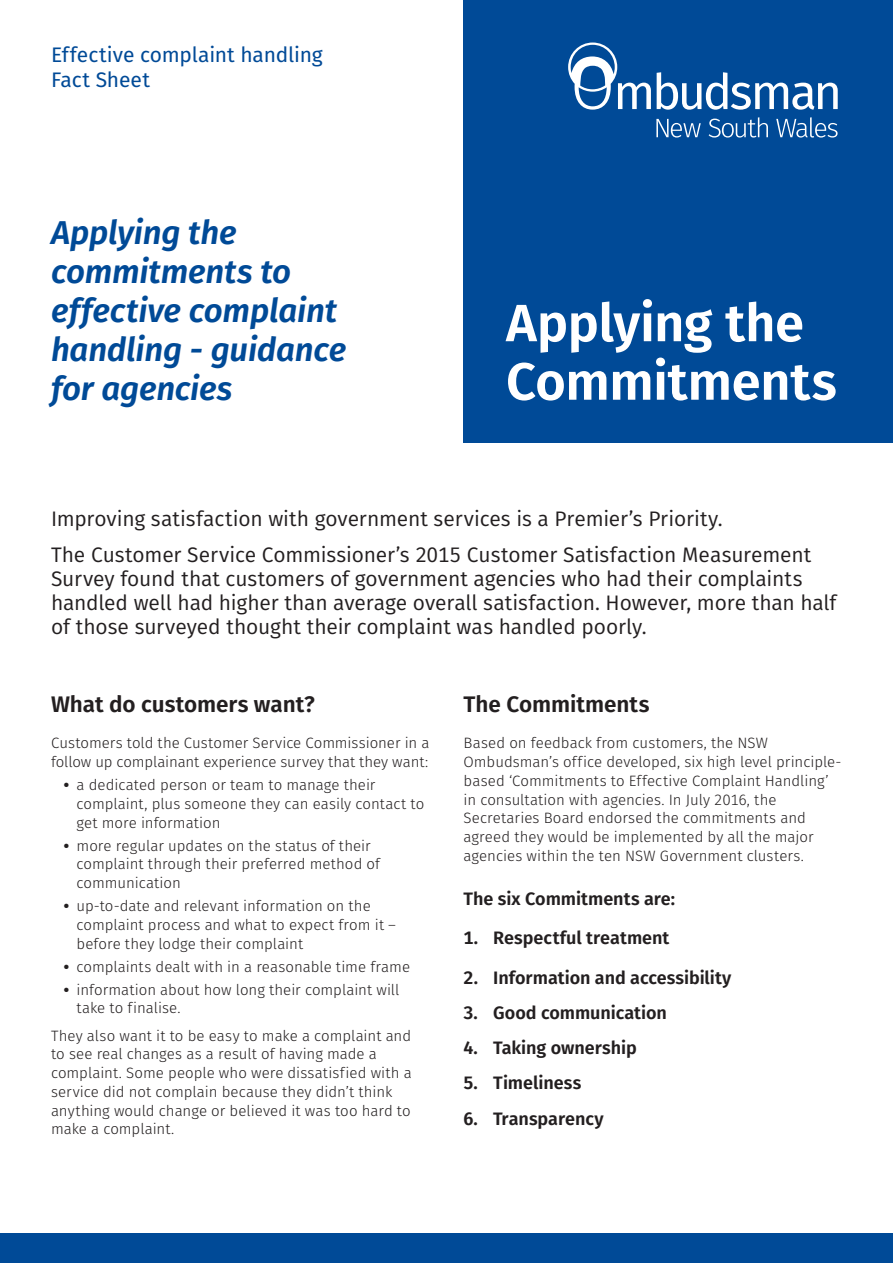
<style>
.page{position:relative;width:893px;height:1263px;background:#fff}
.page>*{position:absolute;margin:0;border:0;box-sizing:border-box;transform-origin:0 0}
.t1{font:600 52.5px/58.5px "Fira Sans";letter-spacing:-.01em;color:#fff}
.FS_GL_heading_1{font:italic 600 33px/39px "Fira Sans";letter-spacing:-.005em;color:#004a97}
.FS_GL_Heading_2{font:600 22.5px "Fira Sans";letter-spacing:-.005em;color:#231f20}
.Call_out_intro_text{font:21px/24px "Fira Sans";letter-spacing:-.01em;color:#231f20}
.t2{font:21px/25.2px "Fira Sans";letter-spacing:-.01em;color:#004a97}
.FS_GL_Body_text{font:600 18px "Fira Sans";letter-spacing:-.005em;color:#231f20}
.FS_GL_Heading_4{font:600 18px "Fira Sans";color:#231f20}
.FS_GL_Body_text-2{font:300 15px/18.8px "Fira Sans";color:#231f20}
.s1{font-weight:800}
</style>
<div class="page">
<div style="left:0;top:1233px;width:893px;height:30px;background:#004a97"></div>
<div style="left:463px;top:0;width:430px;height:442px;background:#004a97"></div>
<svg style="left:656px;top:119px;width:45px;height:18px"></svg>
<svg style="left:709px;top:117px;width:59px;height:20px"></svg>
<svg style="left:776px;top:117px;width:62px;height:20px"></svg>
<svg style="left:657px;top:72px;width:181px;height:38px"></svg>
<svg style="left:568px;top:43px;width:83px;height:67px"></svg>
<h3 class="t2" style="left:51px;top:42px;width:273px">Effective complaint handling<br>Fact Sheet</h3>
<p class="FS_GL_heading_1" style="left:51px;top:211px;width:297px">Applying the commitments to effective complaint handling - guidance for agencies</p>
<h1 class="t1" style="left:506px;top:291px;width:332px">Applying the<br>Commitments</h1>
<p class="Call_out_intro_text" style="left:51px;top:506px;width:673px">Improving satisfaction with government services is a Premier’s Priority.</p>
<p class="Call_out_intro_text" style="left:51px;top:543px;width:787px">The Customer Service Commissioner’s 2015 Customer Satisfaction Measurement Survey found that customers of government agencies who had their complaints handled well had higher than average overall satisfaction. However, more than half of those surveyed thought their complaint was handled poorly.</p>
<p class="FS_GL_Heading_2" style="left:51px;top:686px;width:265px">What do customers want?</p>
<p class="FS_GL_Body_text-2" style="left:51px;top:733px;width:380px">Customers told the Customer Service Commissioner in a follow up complainant experience survey that they want:</p>
<p class="FS_GL_Body_text-2" style="left:77px;top:775px;width:349px;text-indent:-13px"><span class="s1">•</span> a dedicated person or team to manage their complaint, plus someone they can easily contact to get more information</p>
<p class="FS_GL_Body_text-2" style="left:77px;top:836px;width:305px;text-indent:-13px"><span class="s1">•</span> more regular updates on the status of their complaint through their preferred method of communication</p>
<p class="FS_GL_Body_text-2" style="left:77px;top:896px;width:321px;text-indent:-13px"><span class="s1">•</span> up-to-date and relevant information on the complaint process and what to expect from it – before they lodge their complaint</p>
<p class="FS_GL_Body_text-2" style="left:64px;top:957px;width:348px"><span class="s1">•</span> complaints dealt with in a reasonable time frame</p>
<p class="FS_GL_Body_text-2" style="left:77px;top:980px;width:324px;text-indent:-13px"><span class="s1">•</span> information about how long their complaint will take to finalise.</p>
<p class="FS_GL_Body_text-2" style="left:51px;top:1026px;width:362px">They also want it to be easy to make a complaint and to see real changes as a result of having made a complaint. Some people who were dissatisfied with a service did not complain because they didn’t think anything would change or believed it was too hard to make a complaint.</p>
<p class="FS_GL_Heading_2" style="left:463px;top:686px;width:187px">The Commitments</p>
<p class="FS_GL_Body_text-2" style="left:463px;top:733px;width:379px">Based on feedback from customers, the NSW Ombudsman’s office developed, six high level principle&shy;based ‘Commitments to Effective Complaint Handling’ in consultation with agencies. In July 2016, the Secretaries Board endorsed the commitments and agreed they would be implemented by all the major agencies within the ten NSW Government clusters.</p>
<p class="FS_GL_Heading_4" style="left:463px;top:883px;width:213px">The six Commitments are:</p>
<p class="FS_GL_Heading_4" style="left:463px;top:923px;width:207px">1. Respectful treatment</p>
<p class="FS_GL_Body_text" style="left:463px;top:962px;width:269px">2. Information and accessibility</p>
<p class="FS_GL_Body_text" style="left:463px;top:998px;width:205px">3. Good communication</p>
<p class="FS_GL_Body_text" style="left:463px;top:1033px;width:175px">4. Taking ownership</p>
<p class="FS_GL_Body_text" style="left:463px;top:1068px;width:119px">5. Timeliness</p>
<p class="FS_GL_Body_text" style="left:463px;top:1103px;width:142px">6. Transparency</p>
</div>
